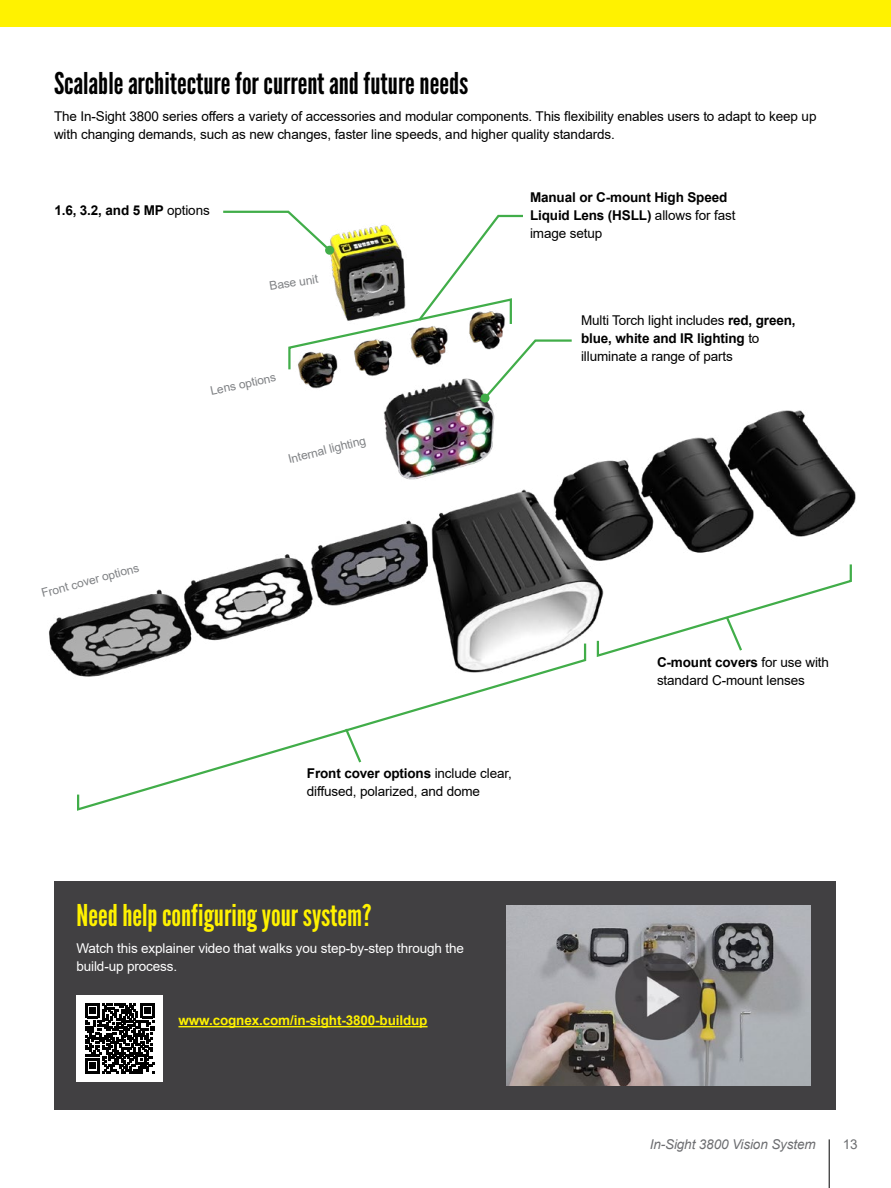
<style>
.page{position:relative;width:891px;height:1188px;background:#fff}
.page>*{position:absolute;margin:0;border:0;box-sizing:border-box;transform-origin:0 0}
.t1{font:30px "League Gothic";color:#000}
.t2{font:30px "League Gothic";color:#fff200}
.t3{font:13.5px/18px "Arial";letter-spacing:-.01em;color:#000}
.t4{font:700 13.5px/18px "Arial";letter-spacing:-.01em;color:#000}
.t5{font:13.5px/18px "Arial";letter-spacing:-.01em;color:#fff}
.t6{font:700 13.5px "Arial";letter-spacing:-.01em;color:#fff200}
.t7{font:italic 13.5px "Arial";letter-spacing:-.01em;color:#6d6e71}
.t8{font:13.5px "Arial";color:#6d6e71}
.t9{font:12px "Arial";color:#808285}
.s1{font-weight:400}
.s2{font-weight:700}
</style>
<div class="page">
<img style="left:49px;top:401px;width:807px;height:274px">
<svg style="left:481px;top:394px;width:9px;height:9px"></svg>
<svg style="left:223px;top:210px;width:349px;height:191px"></svg>
<div style="left:325px;top:246px;width:9px;height:9px;background:#41ad49;border-radius:50%"></div>
<svg style="left:76px;top:641px;width:511px;height:170px"></svg>
<svg style="left:596px;top:562px;width:257px;height:97px"></svg>
<div style="left:54px;top:882px;width:782px;height:228px;background:#414042"></div>
<hr style="left:178px;top:1026px;width:250px;height:1px;background:#fff200">
<div style="left:76px;top:995px;width:88px;height:87px;background:#fff"></div>
<svg style="left:85px;top:1003px;width:70px;height:70px"></svg>
<img style="left:507px;top:906px;width:304px;height:180px">
<div style="left:0;top:0;width:891px;height:27px;background:#fff200"></div>
<hr style="left:829px;top:1139px;width:1px;height:49px;background:#000">
<h1 class="t1" style="left:54px;top:65px;width:416px">Scalable architecture for current and future needs</h1>
<p class="t3" style="left:54px;top:107px;width:764px">The In-Sight 3800 series offers a variety of accessories and modular components. This flexibility enables users to adapt to keep up with changing demands, such as new changes, faster line speeds, and higher quality standards.</p>
<p class="t4" style="left:54px;top:202px;width:157px">1.6, 3.2, and 5 MP <span class="s1">options</span></p>
<p class="t9" style="left:268px;top:278px;width:51px;rotate:-9deg">Base unit</p>
<p class="t9" style="left:209px;top:383px;width:68px;rotate:-12deg">Lens options</p>
<p class="t9" style="left:286px;top:451px;width:81px;rotate:-14deg">Internal lighting</p>
<p class="t4" style="left:530px;top:188px;width:207px">Manual or C-mount High Speed<br>Liquid Lens (HSLL) <span class="s1">allows for fast image setup</span></p>
<p class="t3" style="left:581px;top:311px;width:216px">Multi Torch light includes <span class="s2">red, green, blue, white and IR lighting</span> to illuminate a range of parts</p>
<p class="t9" style="left:40px;top:585px;width:102px;rotate:-15deg">Front cover options</p>
<p class="t3" style="left:307px;top:764px;width:206px"><span class="s2">Front cover options</span> include clear, diffused, polarized, and dome</p>
<p class="t3" style="left:657px;top:653px;width:174px"><span class="s2">C-mount covers</span> for use with standard C-mount lenses</p>
<h1 class="t2" style="left:76px;top:898px;width:297px">Need help configuring your system?</h1>
<p class="t5" style="left:76px;top:939px;width:389px">Watch this explainer video that walks you step-by-step through the build-up process.</p>
<p class="t6" style="left:178px;top:1012px;width:251px">www.cognex.com/in-sight-3800-buildup</p>
<p class="t7" style="left:650px;top:1136px;width:167px">In-Sight 3800 Vision System</p>
<p class="t8" style="left:843px;top:1135px;width:16px">13</p>
</div>
